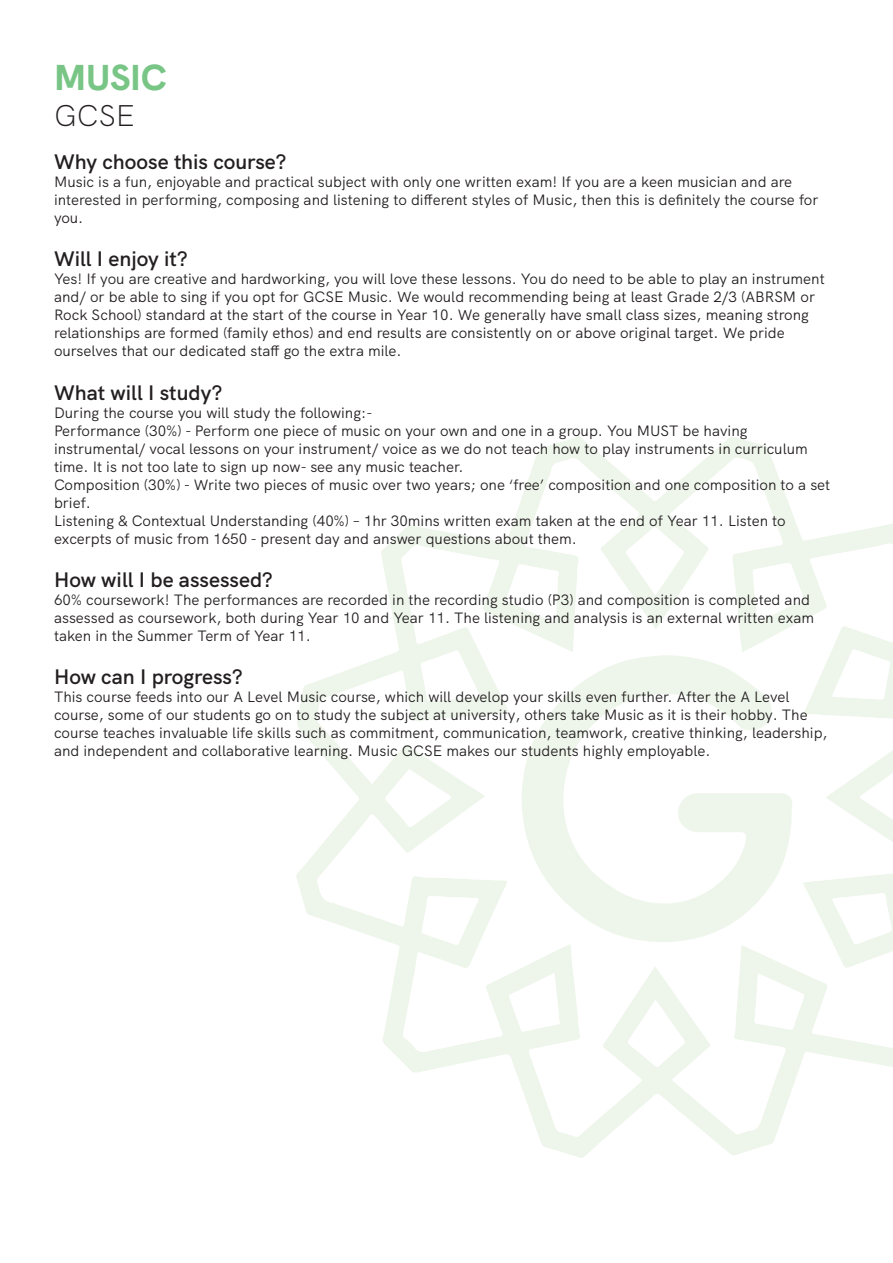
<style>
.page{position:relative;width:893px;height:1263px;background:#fff}
.page>*{position:absolute;margin:0;border:0;box-sizing:border-box;transform-origin:0 0}
.t1{font:800 36px "HK Grotesk";color:#78c586}
.t2{font:300 30px "HK Grotesk";color:#231f20}
.t3{font:600 21px "HK Grotesk";color:#231f20}
.t4{font:15px/18px "HK Grotesk";color:#231f20}
</style>
<div class="page">
<svg style="left:296px;top:436px;width:479px;height:722px"></svg>
<svg style="left:296px;top:436px;width:282px;height:439px"></svg>
<svg style="left:316px;top:458px;width:577px;height:679px"></svg>
<svg style="left:506px;top:564px;width:54px;height:58px"></svg>
<svg style="left:831px;top:893px;width:61px;height:51px"></svg>
<svg style="left:626px;top:527px;width:58px;height:68px"></svg>
<svg style="left:832px;top:649px;width:58px;height:50px"></svg>
<svg style="left:421px;top:651px;width:60px;height:50px"></svg>
<svg style="left:752px;top:563px;width:51px;height:59px"></svg>
<svg style="left:859px;top:768px;width:34px;height:57px"></svg>
<svg style="left:627px;top:1000px;width:58px;height:67px"></svg>
<svg style="left:385px;top:769px;width:67px;height:58px"></svg>
<svg style="left:509px;top:973px;width:51px;height:59px"></svg>
<svg style="left:422px;top:896px;width:57px;height:49px"></svg>
<svg style="left:754px;top:973px;width:50px;height:56px"></svg>
<svg style="left:521px;top:655px;width:273px;height:287px"></svg>
<p class="t1" style="left:54px;top:49px;width:114px">MUSIC</p>
<p class="t2" style="left:54px;top:92px;width:82px">GCSE</p>
<p class="t3" style="left:54px;top:146px;width:234px">Why choose this course?</p>
<p class="t4" style="left:54px;top:172px;width:766px">Music is a fun, enjoyable and practical subject with only one written exam! If you are a keen musician and are interested in performing, composing and listening to different styles of Music, then this is definitely the course for you.</p>
<p class="t3" style="left:54px;top:243px;width:135px">Will I enjoy it?</p>
<p class="t4" style="left:54px;top:269px;width:772px">Yes! If you are creative and hardworking, you will love these lessons. You do need to be able to play an instrument and/ or be able to sing if you opt for GCSE Music. We would recommending being at least Grade 2/3 (ABRSM or Rock School) standard at the start of the course in Year 10. We generally have small class sizes, meaning strong relationships are formed (family ethos) and end results are consistently on or above original target. We pride ourselves that our dedicated staff go the extra mile.</p>
<p class="t3" style="left:54px;top:376px;width:170px">What will I study?</p>
<p class="t4" style="left:54px;top:402px;width:320px">During the course you will study the following:-</p>
<p class="t4" style="left:54px;top:420px;width:755px">Performance (30%) - Perform one piece of music on your own and one in a group. You MUST be having instrumental/ vocal lessons on your instrument/ voice as we do not teach how to play instruments in curriculum time. It is not too late to sign up now- see any music teacher.</p>
<p class="t4" style="left:54px;top:474px;width:778px">Composition (30%) - Write two pieces of music over two years; one ‘free’ composition and one composition to a set brief.</p>
<p class="t4" style="left:54px;top:510px;width:733px">Listening &amp; Contextual Understanding (40%) – 1hr 30mins written exam taken at the end of Year 11. Listen to excerpts of music from 1650 - present day and answer questions about them.</p>
<p class="t3" style="left:54px;top:563px;width:220px">How will I be assessed?</p>
<p class="t4" style="left:54px;top:589px;width:762px">60% coursework! The performances are recorded in the recording studio (P3) and composition is completed and assessed as coursework, both during Year 10 and Year 11. The listening and analysis is an external written exam taken in the Summer Term of Year 11.</p>
<p class="t3" style="left:54px;top:660px;width:190px">How can I progress?</p>
<p class="t4" style="left:54px;top:686px;width:775px">This course feeds into our A Level Music course, which will develop your skills even further. After the A Level course, some of our students go on to study the subject at university, others take Music as it is their hobby. The course teaches invaluable life skills such as commitment, communication, teamwork, creative thinking, leadership, and independent and collaborative learning. Music GCSE makes our students highly employable.</p>
</div>
